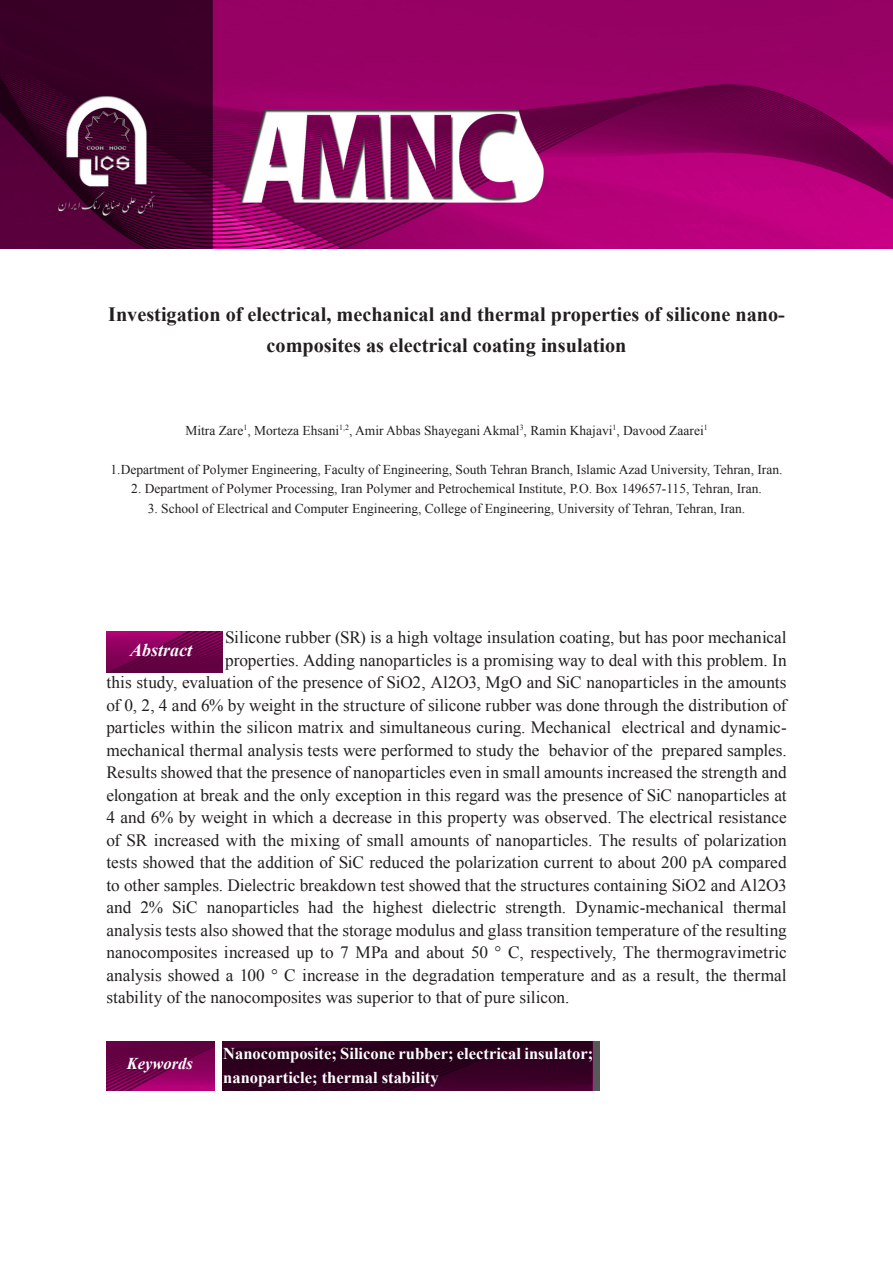
<style>
.page{position:relative;width:893px;height:1263px;background:#fff}
.page>*{position:absolute;margin:0;border:0;box-sizing:border-box;transform-origin:0 0}
.English{font:700 20.25px "Times New Roman";color:#231f20}
.t1{font:italic 700 18px "Times New Roman";color:#fcfcfc}
.English-2{font:17.25px/22.5px "Times New Roman";color:#231f20;text-align:right}
.English-3{font:700 16.5px/24px "Times New Roman";color:#fff}
.t2{font:italic 700 16.5px "Times New Roman";color:#fff}
.English-4{font:13.5px "Times New Roman";color:#231f20}
.English-5{font:7.8px "Times New Roman";color:#231f20}
.s1{font-size:13.5px}
</style>
<div class="page">
<img style="left:0;top:0;width:893px;height:249px">
<img style="left:106px;top:631px;width:116px;height:42px">
<img style="left:106px;top:1042px;width:108px;height:49px">
<svg style="left:222px;top:1042px;width:378px;height:49px;background:#310121"></svg>
<p class="English" style="left:108px;top:300px;width:678px">Investigation of electrical, mechanical and thermal properties of silicone nano-</p>
<p class="English" style="left:267px;top:331px;width:361px">composites as electrical coating insulation</p>
<p class="English-5" style="left:339px;top:422px;width:15px">1,2<span class="s1">,</span></p>
<p class="English-5" style="left:612px;top:422px;width:5px">1</p>
<p class="English-5" style="left:704px;top:422px;width:5px">1</p>
<p class="English-4" style="left:111px;top:460px;width:673px">1.Department of Polymer Engineering, Faculty of Engineering, South Tehran Branch, Islamic Azad University, Tehran, Iran.</p>
<p class="English-4" style="left:131px;top:480px;width:632px">2. Department of Polymer Processing, Iran Polymer and Petrochemical Institute O.P, . Box 149657-115, Tehran, Iran.</p>
<p class="English-4" style="left:148px;top:499px;width:599px">3. School of Electrical and Computer Engineering, College of Engineering, University of Tehran, Tehran, Iran.</p>
<p class="English-4" style="left:185px;top:421px;width:155px">Mitra Zare , Morteza Ehsani</p>
<p class="English-5" style="left:520px;top:422px;width:5px">3</p>
<p class="English-5" style="left:243px;top:422px;width:5px">1</p>
<p class="English-4" style="left:355px;top:421px;width:350px">Amir Abbas Shayegani Akmal , Ramin Khajavi , Davood Zaarei</p>
<p class="English-2" style="left:106px;top:626px;width:682px">Silicone rubber (SR) is a high voltage insulation coating, but has poor mechanical<br>properties. Adding nanoparticles is a promising way to deal with this problem. In<br>this study, evaluation of the presence of SiO2, Al O2 3, MgO and SiC nanoparticles in the amounts of 0, 2, 4 and 6% by weight in the structure of silicone rubber was done through the distribution of</p>
<p class="English-2" style="left:662px;top:738px;width:126px">prepared samples.</p>
<p class="t1" style="left:130px;top:637px;width:64px">Abstract</p>
<p class="English-2" style="left:106px;top:716px;width:506px">particles within the silicon matrix and simultaneous curing. Mechanical</p>
<p class="English-2" style="left:106px;top:761px;width:682px">Results showed that the presence of nanoparticles even in small amounts increased the strength and elongation at break and the only exception in this regard was the presence of SiC nanoparticles at 4 and 6% by weight in which a decrease in this property was observed. The electrical resistance of SR increased with the mixing of small amounts of nanoparticles. The results of polarization tests showed that the addition of SiC reduced the polarization current to about 200 pA compared to other samples. Dielectric breakdown test showed that the structures containing SiO2 and Al O2 3 thermal</p>
<p class="English-2" style="left:622px;top:716px;width:166px">electrical and dynamic-</p>
<p class="English-2" style="left:106px;top:738px;width:435px">mechanical thermal analysis tests were performed to study the</p>
<p class="English-2" style="left:549px;top:738px;width:106px">behavior of the</p>
<p class="English-2" style="left:106px;top:896px;width:682px;text-align:left">and<br>analysis tests also showed that the storage modulus and glass transition temperature of the resulting nanocomposites increased up to 7 MPa and about 50 C° , respectively, The thermogravimetric analysis showed a 100 C° increase in the degradation temperature and as a result, the thermal stability of the nanocomposites was superior to that of pure silicon.</p>
<p class="English-2" style="left:172px;top:896px;width:27px">SiC</p>
<p class="English-2" style="left:207px;top:896px;width:94px">nanoparticles</p>
<p class="English-2" style="left:308px;top:896px;width:27px">had</p>
<p class="English-2" style="left:343px;top:896px;width:23px">the</p>
<p class="English-2" style="left:373px;top:896px;width:51px">highest</p>
<p class="English-2" style="left:432px;top:896px;width:66px">dielectric</p>
<p class="English-2" style="left:505px;top:896px;width:62px">strength.</p>
<p class="English-2" style="left:575px;top:896px;width:150px">Dynamic-mechanical</p>
<p class="English-2" style="left:141px;top:896px;width:24px">2%</p>
<p class="t2" style="left:127px;top:1052px;width:67px">Keywords</p>
<p class="English-3" style="left:223px;top:1041px;width:371px">Nanocomposite; Silicone rubber; electrical insulator; nanoparticle; thermal stability</p>
</div>
